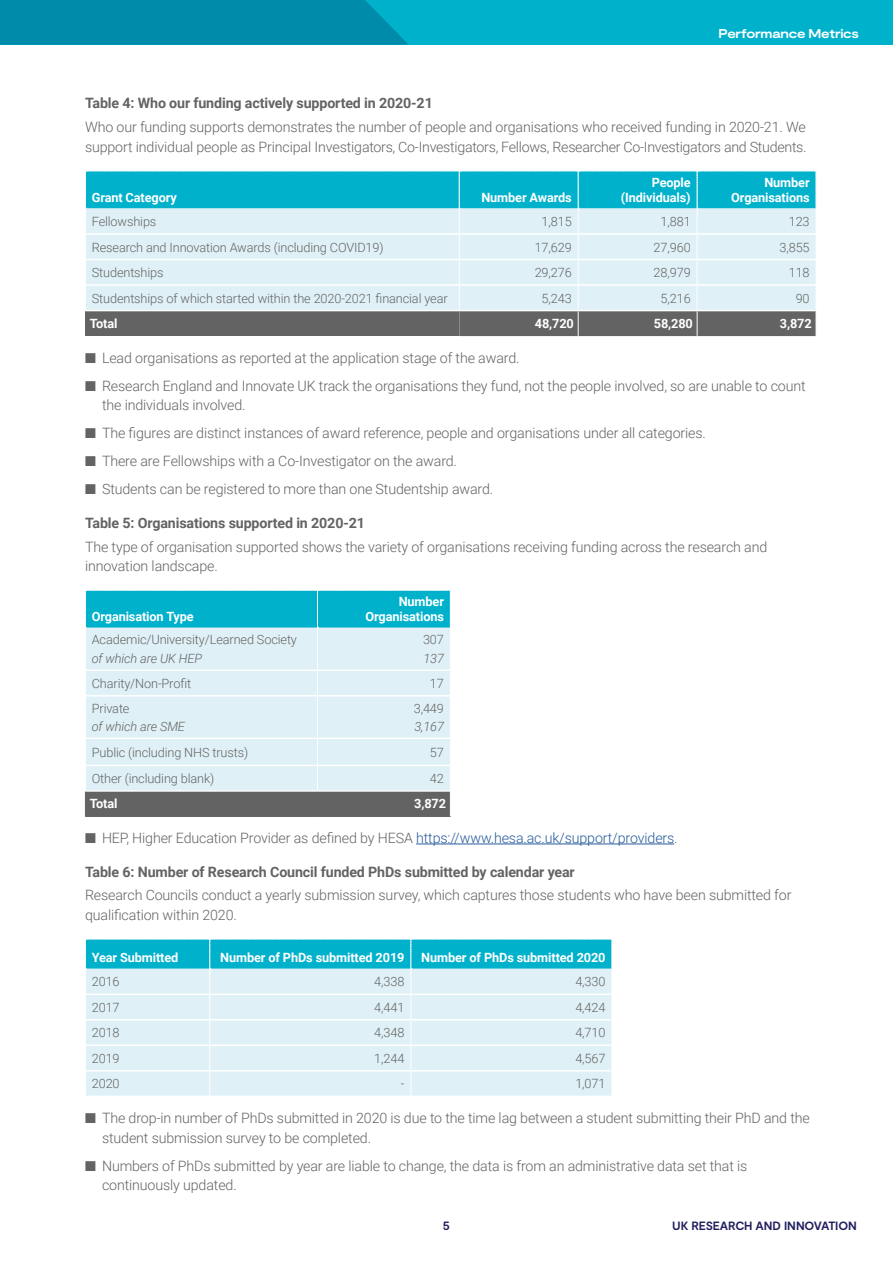
<style>
.page{position:relative;width:893px;height:1263px;background:#fff}
.page>*{position:absolute;margin:0;border:0;box-sizing:border-box;transform-origin:0 0}
.t1{font:300 14.25px/19.5px "Roboto";letter-spacing:-.01em;color:#646363}
.Table_number{font:700 14.25px "Roboto";letter-spacing:-.01em;color:#646363}
.Table_B1_left{font:300 12.75px "Roboto";letter-spacing:-.01em;color:#646363}
.Table_H1_right{font:700 12.75px/15.3px "Roboto";letter-spacing:-.01em;color:#fff;text-align:right}
.Table_B1_right{font:300 12.75px "Roboto";letter-spacing:-.01em;color:#646363}
.Table_H1_left{font:700 12.75px "Roboto";letter-spacing:-.01em;color:#fff}
.Table_B1_left-2{font:italic 300 12.75px "Roboto";letter-spacing:-.01em;color:#646363}
.t2{font:700 expanded 12.75px "Moderat";letter-spacing:-.015em;color:#fff}
.Table_B1_right-2{font:italic 300 12.75px "Roboto";letter-spacing:-.01em;color:#646363}
.t3{font:700 12px "Moderat";letter-spacing:-.01em;color:#211f5e}
.s1{color:#275b9b}
</style>
<div class="page">
<div style="left:0;top:0;width:893px;height:45px;background:#00b1cc"></div>
<svg style="left:0;top:0;width:408px;height:45px;background:#008dab"></svg>
<hr style="left:416px;top:844px;width:258px;height:1px;background:#275b9b">
<svg style="left:85px;top:170px;width:731px;height:166px;background:#9cced7"></svg>
<hr style="left:85px;top:310px;width:374px;height:1px;background:#fff">
<hr style="left:459px;top:310px;width:119px;height:1px;background:#fff">
<hr style="left:578px;top:310px;width:119px;height:1px;background:#fff">
<hr style="left:697px;top:310px;width:119px;height:1px;background:#fff">
<div style="left:86px;top:628px;width:364px;height:109px;background:#dff1f6"></div>
<hr style="left:317px;top:628px;width:1px;height:41px;background:#fff">
<svg style="left:317px;top:671px;width:1px;height:24px"></svg>
<hr style="left:317px;top:696px;width:1px;height:41px;background:#fff">
<hr style="left:86px;top:669px;width:231px;height:2px;background:#fff">
<hr style="left:317px;top:669px;width:133px;height:2px;background:#fff">
<hr style="left:86px;top:695px;width:231px;height:1px;background:#fff">
<hr style="left:317px;top:695px;width:133px;height:1px;background:#fff">
<div style="left:85px;top:590px;width:366px;height:38px;background:#00b1cc"></div>
<hr style="left:85px;top:816px;width:232px;height:1px;background:#646363">
<hr style="left:317px;top:816px;width:134px;height:1px;background:#646363">
<svg style="left:85px;top:739px;width:365px;height:77px;background:#b9c4c7"></svg>
<svg style="left:85px;top:939px;width:527px;height:156px;background:#b7e5ee"></svg>
<p class="t2" style="left:719px;top:26px;width:142px">Performance Metrics</p>
<p class="Table_number" style="left:85px;top:93px;width:349px">Table 4: Who our funding actively supported in 2020-21</p>
<p class="t1" style="left:85px;top:117px;width:723px">Who our funding supports demonstrates the number of people and organisations who received funding in 2020-21. We support individual people as Principal Investigators, Co-Investigators, Fellows, Researcher Co-Investigators and Students.</p>
<p class="Table_H1_left" style="left:92px;top:189px;width:86px">Grant Category</p>
<p class="Table_H1_right" style="left:481px;top:189px;width:92px">Number Awards</p>
<p class="Table_H1_right" style="left:621px;top:174px;width:71px">People (Individuals)</p>
<p class="Table_H1_right" style="left:731px;top:174px;width:80px">Number<br>Organisations</p>
<p class="Table_B1_left" style="left:92px;top:213px;width:66px">Fellowships</p>
<p class="Table_B1_right" style="left:542px;top:213px;width:32px">1,815</p>
<p class="Table_B1_right" style="left:661px;top:213px;width:32px">1,881</p>
<p class="Table_B1_right" style="left:789px;top:213px;width:22px">123</p>
<p class="Table_B1_left" style="left:92px;top:238px;width:293px">Research and Innovation Awards (including COVID19)</p>
<p class="Table_B1_right" style="left:535px;top:238px;width:39px">17,629</p>
<p class="Table_B1_right" style="left:654px;top:238px;width:39px">27,960</p>
<p class="Table_B1_right" style="left:779px;top:238px;width:32px">3,855</p>
<p class="Table_B1_left" style="left:92px;top:264px;width:73px">Studentships</p>
<p class="Table_B1_right" style="left:535px;top:264px;width:39px">29,276</p>
<p class="Table_B1_right" style="left:654px;top:264px;width:39px">28,979</p>
<p class="Table_B1_right" style="left:789px;top:264px;width:22px">118</p>
<p class="Table_B1_left" style="left:92px;top:289px;width:357px">Studentships of which started within the 2020-2021 financial year</p>
<p class="Table_B1_right" style="left:542px;top:289px;width:32px">5,243</p>
<p class="Table_B1_right" style="left:661px;top:289px;width:32px">5,216</p>
<p class="Table_B1_right" style="left:796px;top:289px;width:15px">90</p>
<p class="Table_H1_left" style="left:90px;top:315px;width:29px">Total</p>
<p class="Table_H1_right" style="left:535px;top:315px;width:41px">48,720</p>
<p class="Table_H1_right" style="left:654px;top:315px;width:41px">58,280</p>
<p class="Table_H1_right" style="left:780px;top:315px;width:33px">3,872</p>
<p class="t1" style="left:85px;top:347px;width:436px">■ Lead organisations as reported at the application stage of the award.</p>
<p class="t1" style="left:102px;top:375px;width:705px;text-indent:-17px">■ Research England and Innovate UK track the organisations they fund, not the people involved, so are unable to count the individuals involved.</p>
<p class="t1" style="left:85px;top:423px;width:622px">■ The figures are distinct instances of award reference, people and organisations under all categories.</p>
<p class="t1" style="left:85px;top:451px;width:373px">■ There are Fellowships with a Co-Investigator on the award.</p>
<p class="t1" style="left:85px;top:479px;width:410px">■ Students can be registered to more than one Studentship award.</p>
<p class="Table_number" style="left:85px;top:513px;width:281px">Table 5: Organisations supported in 2020-21</p>
<p class="t1" style="left:85px;top:536px;width:684px">The type of organisation supported shows the variety of organisations receiving funding across the research and innovation landscape.</p>
<p class="Table_H1_left" style="left:92px;top:608px;width:104px">Organisation Type</p>
<p class="Table_H1_right" style="left:366px;top:593px;width:80px">Number<br>Organisations</p>
<p class="Table_B1_left" style="left:92px;top:631px;width:207px">Academic/University/Learned Society</p>
<p class="Table_B1_left-2" style="left:92px;top:650px;width:112px">of which are UK HEP</p>
<p class="Table_B1_right" style="left:423px;top:631px;width:22px">307</p>
<p class="Table_B1_right-2" style="left:423px;top:650px;width:22px">137</p>
<p class="Table_B1_left" style="left:92px;top:674px;width:101px">Charity/Non-Profit</p>
<p class="Table_B1_right" style="left:430px;top:674px;width:15px">17</p>
<p class="Table_B1_left" style="left:92px;top:699px;width:39px">Private</p>
<p class="Table_B1_left-2" style="left:92px;top:718px;width:95px">of which are SME</p>
<p class="Table_B1_right" style="left:414px;top:699px;width:32px">3,449</p>
<p class="Table_B1_right-2" style="left:414px;top:718px;width:31px">3,167</p>
<p class="Table_B1_left" style="left:92px;top:743px;width:158px">Public (including NHS trusts)</p>
<p class="Table_B1_right" style="left:430px;top:743px;width:15px">57</p>
<p class="Table_B1_left" style="left:92px;top:769px;width:124px">Other (including blank)</p>
<p class="Table_B1_right" style="left:430px;top:769px;width:15px">42</p>
<p class="Table_H1_left" style="left:90px;top:795px;width:29px">Total</p>
<p class="Table_H1_right" style="left:414px;top:796px;width:33px">3,872</p>
<p class="t1" style="left:85px;top:827px;width:594px">■ HEP, Higher Education Provider as defined by HESA <span class="s1">https://www.hesa.ac.uk/support/providers</span>.</p>
<p class="Table_number" style="left:85px;top:861px;width:491px">Table 6: Number of Research Council funded PhDs submitted by calendar year</p>
<p class="t1" style="left:85px;top:885px;width:708px">Research Councils conduct a yearly submission survey, which captures those students who have been submitted for qualification within 2020.</p>
<p class="Table_H1_left" style="left:92px;top:949px;width:88px">Year Submitted</p>
<p class="Table_H1_right" style="left:220px;top:950px;width:186px">Number of PhDs submitted 2019</p>
<p class="Table_H1_right" style="left:421px;top:950px;width:186px">Number of PhDs submitted 2020</p>
<p class="Table_B1_left" style="left:92px;top:973px;width:29px">2016</p>
<p class="Table_B1_right" style="left:374px;top:973px;width:32px">4,338</p>
<p class="Table_B1_right" style="left:575px;top:973px;width:32px">4,330</p>
<p class="Table_B1_left" style="left:92px;top:998px;width:29px">2017</p>
<p class="Table_B1_right" style="left:374px;top:998px;width:32px">4,441</p>
<p class="Table_B1_right" style="left:575px;top:998px;width:32px">4,424</p>
<p class="Table_B1_left" style="left:92px;top:1024px;width:29px">2018</p>
<p class="Table_B1_right" style="left:374px;top:1024px;width:32px">4,348</p>
<p class="Table_B1_right" style="left:575px;top:1024px;width:32px">4,710</p>
<p class="Table_B1_left" style="left:92px;top:1049px;width:29px">2019</p>
<p class="Table_B1_right" style="left:374px;top:1049px;width:32px">1,244</p>
<p class="Table_B1_right" style="left:575px;top:1049px;width:32px">4,567</p>
<p class="Table_B1_left" style="left:92px;top:1075px;width:29px">2020</p>
<p class="Table_B1_right" style="left:401px;top:1075px;width:5px">-</p>
<p class="Table_B1_right" style="left:575px;top:1075px;width:32px">1,071</p>
<p class="t1" style="left:102px;top:1108px;width:709px;text-indent:-17px">■ The drop-in number of PhDs submitted in 2020 is due to the time lag between a student submitting their PhD and the student submission survey to be completed.</p>
<p class="t1" style="left:102px;top:1155px;width:647px;text-indent:-17px">■ Numbers of PhDs submitted by year are liable to change, the data is from an administrative data set that is continuously updated.</p>
<p class="t3" style="left:443px;top:1218px;width:9px">5</p>
<p class="t3" style="left:672px;top:1218px;width:186px">UK RESEARCH AND INNOVATION</p>
</div>
